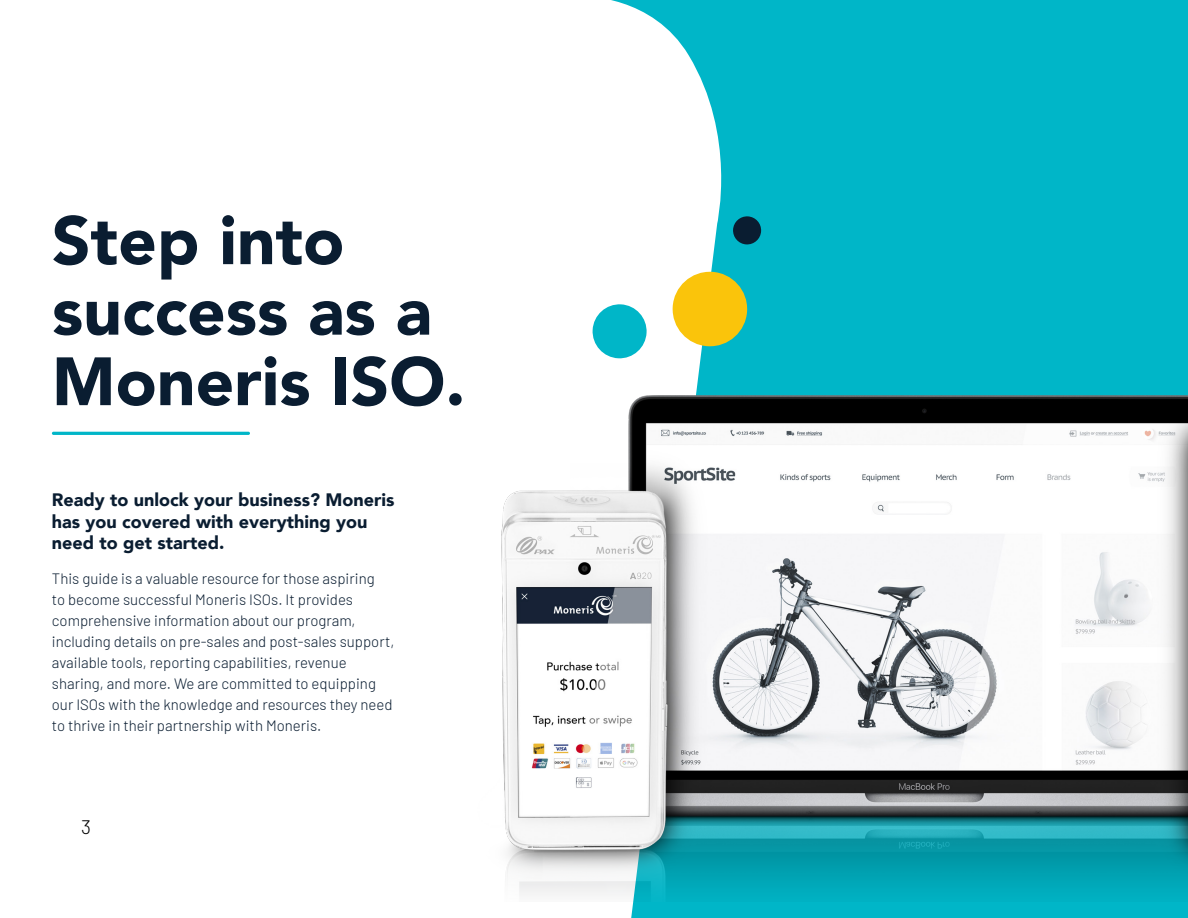
<style>
.page{position:relative;width:1188px;height:918px;background:#fff}
.page>*{position:absolute;margin:0;border:0;box-sizing:border-box;transform-origin:0 0}
.t1{font:900 67.5px "Avenir";color:#0a1d31}
.t2{font:300 19.5px "Barlow";color:#000}
.Small_header{font:900 18px/21.6px "Avenir";color:#0a1d31}
.Copy{font:300 15px/21px "Barlow";color:#0a1d31}
</style>
<div class="page">
<div style="left:737px;top:0;width:451px;height:918px;background:#00b6c8"></div>
<svg style="left:197px;top:0;width:540px;height:918px"></svg>
<hr style="left:52px;top:432px;width:198px;height:3px;background:#00b6c8;border-radius:2px">
<div style="left:733px;top:216px;width:29px;height:29px;background:#0a1d31;border-radius:50%"></div>
<svg style="left:672px;top:271px;width:76px;height:30px;background:#d4ca4d"></svg>
<img style="left:397px;top:301px;width:791px;height:600px">
<p class="t1" style="left:52px;top:183px;width:294px">Step into</p>
<p class="t1" style="left:52px;top:253px;width:382px">success as a</p>
<p class="t1" style="left:52px;top:324px;width:415px">Moneris ISO.</p>
<p class="Small_header" style="left:52px;top:488px;width:344px">Ready to unlock your business? Moneris has you covered with everything you need to get started.</p>
<p class="Copy" style="left:52px;top:567px;width:344px">This guide is a valuable resource for those aspiring<br>to become successful Moneris ISOs. It provides comprehensive information about our program, including details on pre-sales and post-sales support, available tools, reporting capabilities, revenue sharing, and more. We are committed to equipping our ISOs with the knowledge and resources they need to thrive in their partnership with Moneris.</p>
<h2 class="t2" style="left:81px;top:813px;width:11px">3</h2>
</div>
